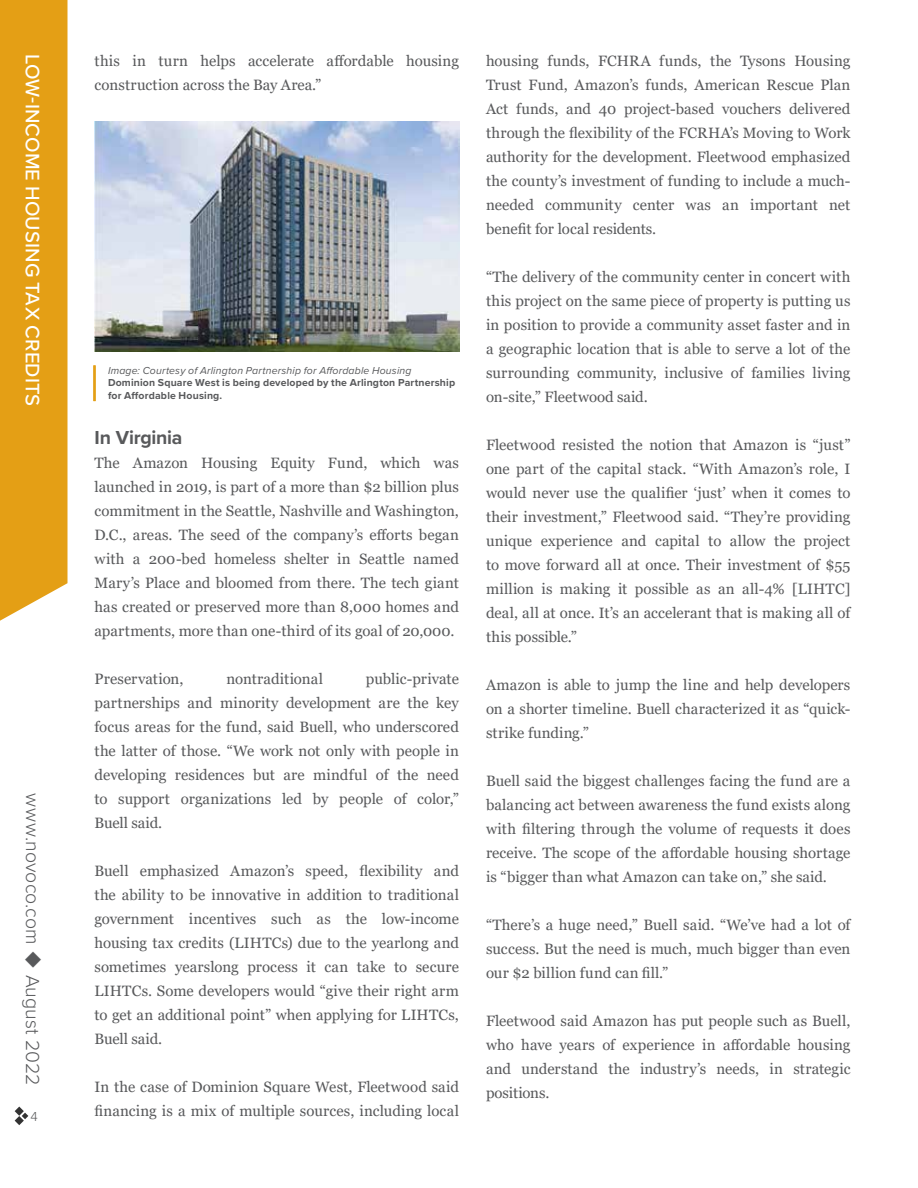
<style>
.page{position:relative;width:918px;height:1188px;background:#fff}
.page>*{position:absolute;margin:0;border:0;box-sizing:border-box;transform-origin:0 0}
.t1{font:500 20.25px "Proxima Nova";letter-spacing:.005em;color:#fff}
.t2{font:300 19.5px "Proxima Nova";letter-spacing:.005em;color:#58595b}
.t3{font:700 19.5px "Proxima Nova";letter-spacing:-.015em;color:#58595b}
.t4{font:15px/24px "Georgia";letter-spacing:.005em;color:#58595b;text-align:justify}
.t5{font:300 13.5px "Proxima Nova";color:#58595b}
.t6{font:700 10.5px/12.6px "Proxima Nova";letter-spacing:.015em;color:#58595b}
.t7{font:italic 10.5px "Proxima Nova";letter-spacing:.015em;color:#58595b}
</style>
<div class="page">
<svg style="left:15px;top:1107px;width:13px;height:18px"></svg>
<div style="left:0;top:0;width:68px;height:621px;background:#e49f15"></div>
<hr style="left:93px;top:365px;width:3px;height:36px;background:#e49f15">
<img style="left:94px;top:122px;width:365px;height:230px">
<h1 class="t1" style="left:48px;top:54px;width:354px;rotate:90deg">LOW-INCOME HOUSING TAX CREDITS</h1>
<p class="t4" style="left:94px;top:49px;width:366px">this in turn helps accelerate affordable housing construction across the Bay Area.”</p>
<h2 class="t3" style="left:94px;top:423px;width:89px">In Virginia</h2>
<p class="t4" style="left:94px;top:451px;width:366px">The Amazon Housing Equity Fund, which was launched in 2019, is part of a more than $2 billion plus commitment in the Seattle, Nashville and Washington, D.C., areas. The seed of the company’s efforts began with a 200-bed homeless shelter in Seattle named Mary’s Place and bloomed from there. The tech giant has created or preserved more than 8,000 homes and apartments, more than one-third of its goal of 20,000.</p>
<p class="t4" style="left:94px;top:667px;width:91px">Preservation,</p>
<p class="t4" style="left:227px;top:667px;width:98px">nontraditional</p>
<p class="t7" style="left:108px;top:362px;width:305px">Image: Courtesy of Arlington Partnership for Affordable Housing</p>
<p class="t6" style="left:108px;top:376px;width:349px">Dominion Square West is being developed by the Arlington Partnership for Affordable Housing.</p>
<p class="t4" style="left:94px;top:667px;width:366px;text-indent:271px">public-private partnerships and minority development are the key focus areas for the fund, said Buell, who underscored the latter of those. “We work not only with people in developing residences but are mindful of the need to support organizations led by people of color,” Buell said.</p>
<p class="t4" style="left:94px;top:859px;width:366px">Buell emphasized Amazon’s speed, flexibility and the ability to be innovative in addition to traditional government incentives such as the low-income housing tax credits (LIHTCs) due to the yearlong and sometimes yearslong process it can take to secure LIHTCs. Some developers would “give their right arm to get an additional point” when applying for LIHTCs, Buell said.</p>
<p class="t4" style="left:94px;top:1075px;width:366px">In the case of Dominion Square West, Fleetwood said financing is a mix of multiple sources, including local</p>
<h2 class="t2" style="left:47px;top:793px;width:294px;rotate:90deg">www.novoco.com ◆ August 2022</h2>
<p class="t5" style="left:30px;top:1107px;width:9px">4</p>
<p class="t4" style="left:486px;top:49px;width:366px">housing funds, FCHRA funds, the Tysons Housing Trust Fund, Amazon’s funds, American Rescue Plan Act funds, and 40 project-based vouchers delivered through the flexibility of the FCRHA’s Moving to Work authority for the development. Fleetwood emphasized the county’s investment of funding to include a much&shy;needed community center was an important net benefit for local residents.</p>
<p class="t4" style="left:486px;top:265px;width:366px">“The delivery of the community center in concert with this project on the same piece of property is putting us in position to provide a community asset faster and in a geographic location that is able to serve a lot of the surrounding community, inclusive of families living on-site,” Fleetwood said.</p>
<p class="t4" style="left:486px;top:433px;width:366px">Fleetwood resisted the notion that Amazon is “just” one part of the capital stack. “With Amazon’s role, I would never use the qualifier ‘just’ when it comes to their investment,” Fleetwood said. “They’re providing unique experience and capital to allow the project to move forward all at once. Their investment of $55 million is making it possible as an all-4% [LIHTC] deal, all at once. It’s an accelerant that is making all of this possible.”</p>
<p class="t4" style="left:486px;top:673px;width:366px">Amazon is able to jump the line and help developers on a shorter timeline. Buell characterized it as “quick&shy;strike funding.”</p>
<p class="t4" style="left:486px;top:769px;width:366px">Buell said the biggest challenges facing the fund are a balancing act between awareness the fund exists along with filtering through the volume of requests it does receive. The scope of the affordable housing shortage is “bigger than what Amazon can take on,” she said.</p>
<p class="t4" style="left:486px;top:913px;width:366px">“There’s a huge need,” Buell said. “We’ve had a lot of success. But the need is much, much bigger than even our $2 billion fund can fill.”</p>
<p class="t4" style="left:486px;top:1009px;width:366px">Fleetwood said Amazon has put people such as Buell, who have years of experience in affordable housing and understand the industry’s needs, in strategic positions.</p>
</div>
